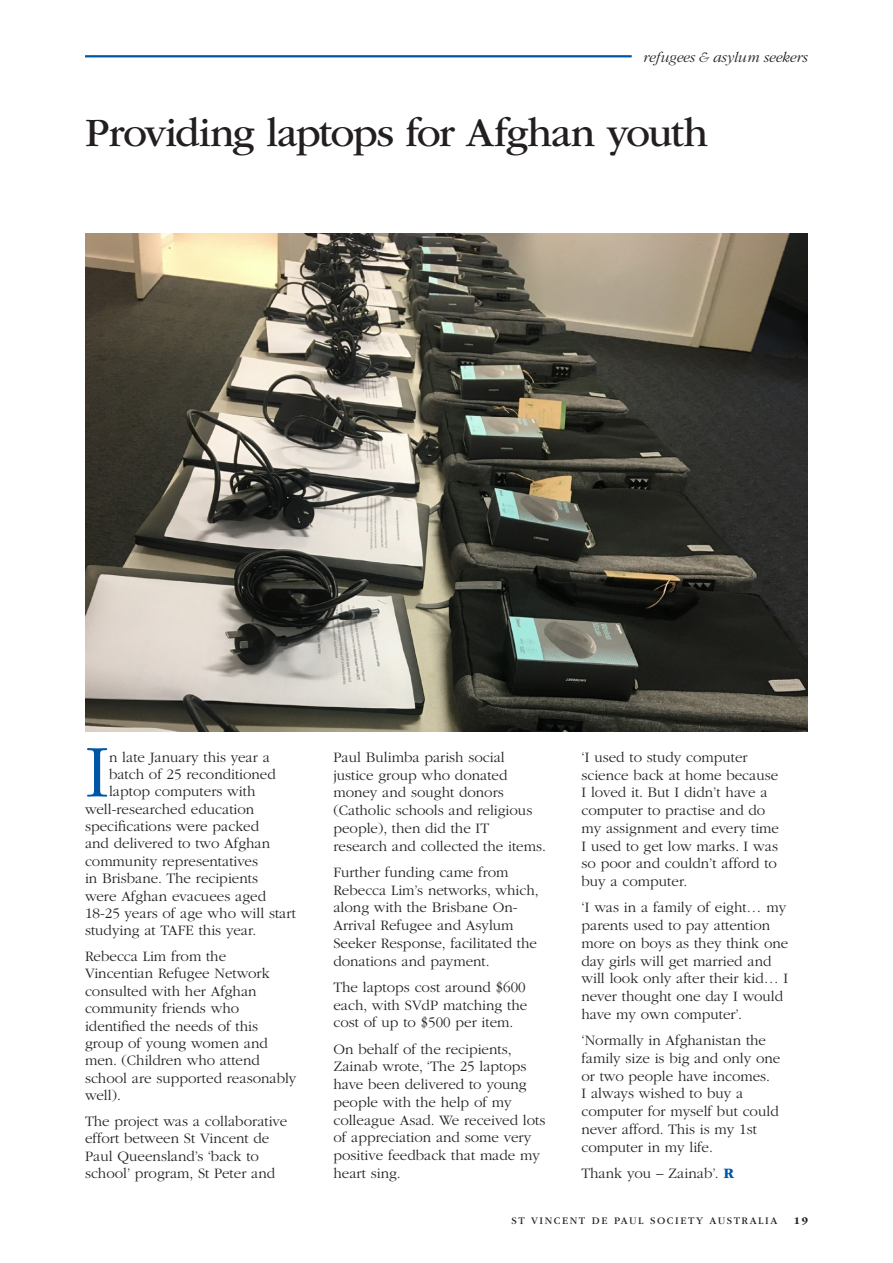
<style>
.page{position:relative;width:893px;height:1263px;background:#fff}
.page>*{position:absolute;margin:0;border:0;box-sizing:border-box;transform-origin:0 0}
.Body_-_drop_cap{font:300 77.4px "ITC Garamond Std";color:#0155a5}
.Heading{font:42px "ITC Garamond Std";letter-spacing:-.035em;color:#231f20}
.BODY{font:300 15px/17.7px "ITC Garamond Std";color:#231f20}
.Body_-_drop_cap-2{font:300 15px "ITC Garamond Std";color:#231f20}
.t1{font:italic 300 15px "ITC Garamond Std";color:#231f20}
.t2{font:10.5px "ITC Garamond Std";letter-spacing:.15em;color:#231f20}
.t3{font:700 10.5px "ITC Garamond Std";color:#231f20}
.s1{font-weight:700;color:#0155a5}
</style>
<div class="page">
<img style="left:85px;top:234px;width:723px;height:497px">
<hr style="left:85px;top:55px;width:547px;height:2px;background:#0155a5">
<p class="t1" style="left:643px;top:49px;width:166px">refugees &amp; asylum seekers</p>
<p class="Heading" style="left:85px;top:110px;width:624px">Providing laptops for Afghan youth</p>
<p class="Body_-_drop_cap" style="left:85px;top:730px;width:26px">I</p>
<p class="Body_-_drop_cap-2" style="left:109px;top:749px;width:162px">n late January this year a</p>
<p class="Body_-_drop_cap-2" style="left:109px;top:766px;width:168px">batch of 25 reconditioned</p>
<p class="Body_-_drop_cap-2" style="left:109px;top:783px;width:148px">laptop computers with</p>
<p class="Body_-_drop_cap-2" style="left:85px;top:801px;width:171px">well-researched education</p>
<p class="Body_-_drop_cap-2" style="left:85px;top:818px;width:176px">specifications were packed</p>
<p class="Body_-_drop_cap-2" style="left:85px;top:836px;width:187px">and delivered to two Afghan</p>
<p class="Body_-_drop_cap-2" style="left:85px;top:853px;width:175px">community representatives</p>
<p class="Body_-_drop_cap-2" style="left:85px;top:870px;width:174px">in Brisbane. The recipients</p>
<p class="Body_-_drop_cap-2" style="left:85px;top:888px;width:183px">were Afghan evacuees aged</p>
<p class="Body_-_drop_cap-2" style="left:85px;top:905px;width:212px">18-25 years of age who will start</p>
<p class="Body_-_drop_cap-2" style="left:85px;top:922px;width:173px">studying at TAFE this year.</p>
<p class="BODY" style="left:85px;top:948px;width:213px">Rebecca Lim from the<br>Vincentian Refugee Network consulted with her Afghan community friends who identified the needs of this group of young women and men. (Children who attend school are supported reasonably well).</p>
<p class="BODY" style="left:85px;top:1113px;width:204px">The project was a collaborative effort between St Vincent de<br>Paul Queensland’s ‘back to school’ program, St Peter and</p>
<p class="BODY" style="left:333px;top:748px;width:214px">Paul Bulimba parish social justice group who donated money and sought donors (Catholic schools and religious people), then did the IT research and collected the items.</p>
<p class="BODY" style="left:333px;top:863px;width:207px">Further funding came from<br>Rebecca Lim’s networks, which, along with the Brisbane On-<br>Arrival Refugee and Asylum<br>Seeker Response, facilitated the donations and payment.</p>
<p class="BODY" style="left:333px;top:978px;width:195px;text-align:justify">The laptops cost around $600 each, with SVdP matching the cost of up to $500 per item.</p>
<p class="BODY" style="left:333px;top:1040px;width:213px">On behalf of the recipients,<br>Zainab wrote, ‘The 25 laptops have been delivered to young people with the help of my colleague Asad. We received lots of appreciation and some very positive feedback that made my heart sing.</p>
<p class="BODY" style="left:581px;top:748px;width:199px">‘I used to study computer science back at home because<br>I loved it. But I didn’t have a computer to practise and do my assignment and every time<br>I used to get low marks. I was so poor and couldn’t afford to buy a computer.</p>
<p class="BODY" style="left:581px;top:899px;width:208px">‘I was in a family of eight… my parents used to pay attention more on boys as they think one day girls will get married and will look only after their kid… I never thought one day I would have my own computer’.</p>
<p class="BODY" style="left:581px;top:1032px;width:200px">‘Normally in Afghanistan the family size is big and only one or two people have incomes.<br>I always wished to buy a computer for myself but could never afford. This is my 1st computer in my life.</p>
<p class="BODY" style="left:581px;top:1164px;width:154px">Thank you – Zainab’. <span class="s1">R</span></p>
<p class="t2" style="left:512px;top:1214px;width:267px">ST VINCENT DE PAUL SOCIETY AUSTRALIA</p>
<p class="t3" style="left:794px;top:1214px;width:16px">19</p>
</div>
